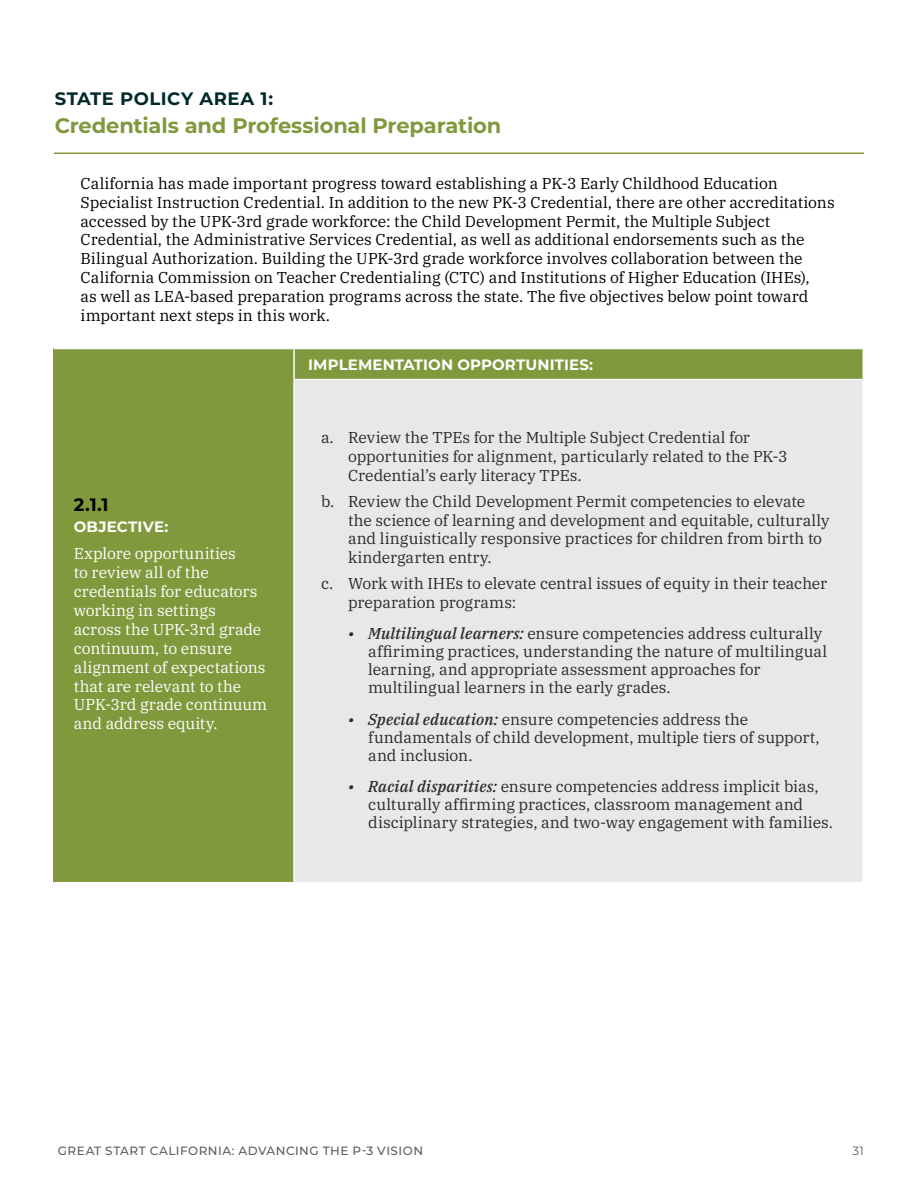
<style>
.page{position:relative;width:918px;height:1188px;background:#fff}
.page>*{position:absolute;margin:0;border:0;box-sizing:border-box;transform-origin:0 0}
.t1{font:700 21px "Montserrat";letter-spacing:-.01em;color:#80993d}
.t2{font:700 18px "Montserrat";letter-spacing:.03em;color:#002929}
.t3{font:700 18px "Montserrat";color:#000}
.t4{font:15.75px/18px "IBM Plex Serif";letter-spacing:-.005em;color:#2b2929}
.t5{font:15.75px/18.9px "IBM Plex Serif";color:#000}
.t6{font:15.75px/18.9px "IBM Plex Serif";color:#fff}
.t7{font:700 15px "Montserrat";letter-spacing:.01em;color:#fff}
.t8{font:500 12px "Montserrat";letter-spacing:.04em;color:#5c5c5c}
.t9{font:12px "Montserrat";color:#5c5c5c}
.s1{font-weight:500;font-style:italic}
</style>
<div class="page">
<div style="left:54px;top:349px;width:240px;height:534px;background:#80993d"></div>
<div style="left:294px;top:349px;width:569px;height:31px;background:#80993d"></div>
<div style="left:294px;top:380px;width:569px;height:503px;background:#e8e8e8"></div>
<hr style="left:862px;top:349px;width:2px;height:30px;background:#fff">
<hr style="left:862px;top:380px;width:2px;height:502px;background:#fff">
<hr style="left:293px;top:349px;width:2px;height:30px;background:#fff">
<hr style="left:293px;top:379px;width:571px;height:1px;background:#fff">
<hr style="left:293px;top:380px;width:2px;height:502px;background:#fff">
<hr style="left:54px;top:882px;width:240px;height:1px;background:#fff">
<hr style="left:294px;top:882px;width:570px;height:1px;background:#fff">
<hr style="left:54px;top:153px;width:810px;height:1px;background:#80993d">
<p class="t2" style="left:55px;top:85px;width:220px">STATE POLICY AREA 1:</p>
<h1 class="t1" style="left:55px;top:111px;width:448px">Credentials and Professional Preparation</h1>
<p class="t5" style="left:81px;top:172px;width:756px">California has made important progress toward establishing a PK-3 Early Childhood Education Specialist Instruction Credential. In addition to the new PK-3 Credential, there are other accreditations accessed by the UPK-3rd grade workforce: the Child Development Permit, the Multiple Subject Credential, the Administrative Services Credential, as well as additional endorsements such as the Bilingual Authorization. Building the UPK-3rd grade workforce involves collaboration between the California Commission on Teacher Credentialing (CTC) and Institutions of Higher Education (IHEs),<br>as well as LEA-based preparation programs across the state. The five objectives below point toward important next steps in this work.</p>
<p class="t3" style="left:74px;top:492px;width:36px">2.1.1</p>
<p class="t7" style="left:74px;top:516px;width:96px">OBJECTIVE:</p>
<p class="t6" style="left:74px;top:543px;width:195px">Explore opportunities<br>to review all of the credentials for educators working in settings across the UPK-3rd grade continuum, to ensure alignment of expectations that are relevant to the<br>UPK-3rd grade continuum and address equity.</p>
<p class="t7" style="left:308px;top:354px;width:286px">IMPLEMENTATION OPPORTUNITIES:</p>
<p class="t4" style="left:348px;top:427px;width:441px;line-height:18.9px;text-indent:-27px">a. Review the TPEs for the Multiple Subject Credential for opportunities for alignment, particularly related to the PK-3<br>Credential’s early literacy TPEs.</p>
<p class="t4" style="left:348px;top:490px;width:483px;line-height:18.9px;text-indent:-27px">b. Review the Child Development Permit competencies to elevate the science of learning and development and equitable, culturally and linguistically responsive practices for children from birth to kindergarten entry.</p>
<p class="t4" style="left:348px;top:573px;width:481px;line-height:18.9px;text-indent:-27px">c. Work with IHEs to elevate central issues of equity in their teacher preparation programs:</p>
<p class="t4" style="left:368px;top:624px;width:460px;text-indent:-20px"><span class="s1">• Multilingual learners:</span> ensure competencies address culturally affiriming practices, understanding the nature of multilingual learning, and appropriate assessment approaches for multilingual learners in the early grades.</p>
<p class="t4" style="left:368px;top:709px;width:453px;text-indent:-20px"><span class="s1">• Special education:</span> ensure competencies address the fundamentals of child development, multiple tiers of support, and inclusion.</p>
<p class="t4" style="left:368px;top:777px;width:466px;text-indent:-20px"><span class="s1">• Racial disparities:</span> ensure competencies address implicit bias, culturally affirming practices, classroom management and disciplinary strategies, and two-way engagement with families.</p>
<p class="t8" style="left:58px;top:1142px;width:367px">GREAT START CALIFORNIA: ADVANCING THE P-3 VISION</p>
<p class="t9" style="left:853px;top:1142px;width:13px">31</p>
</div>
